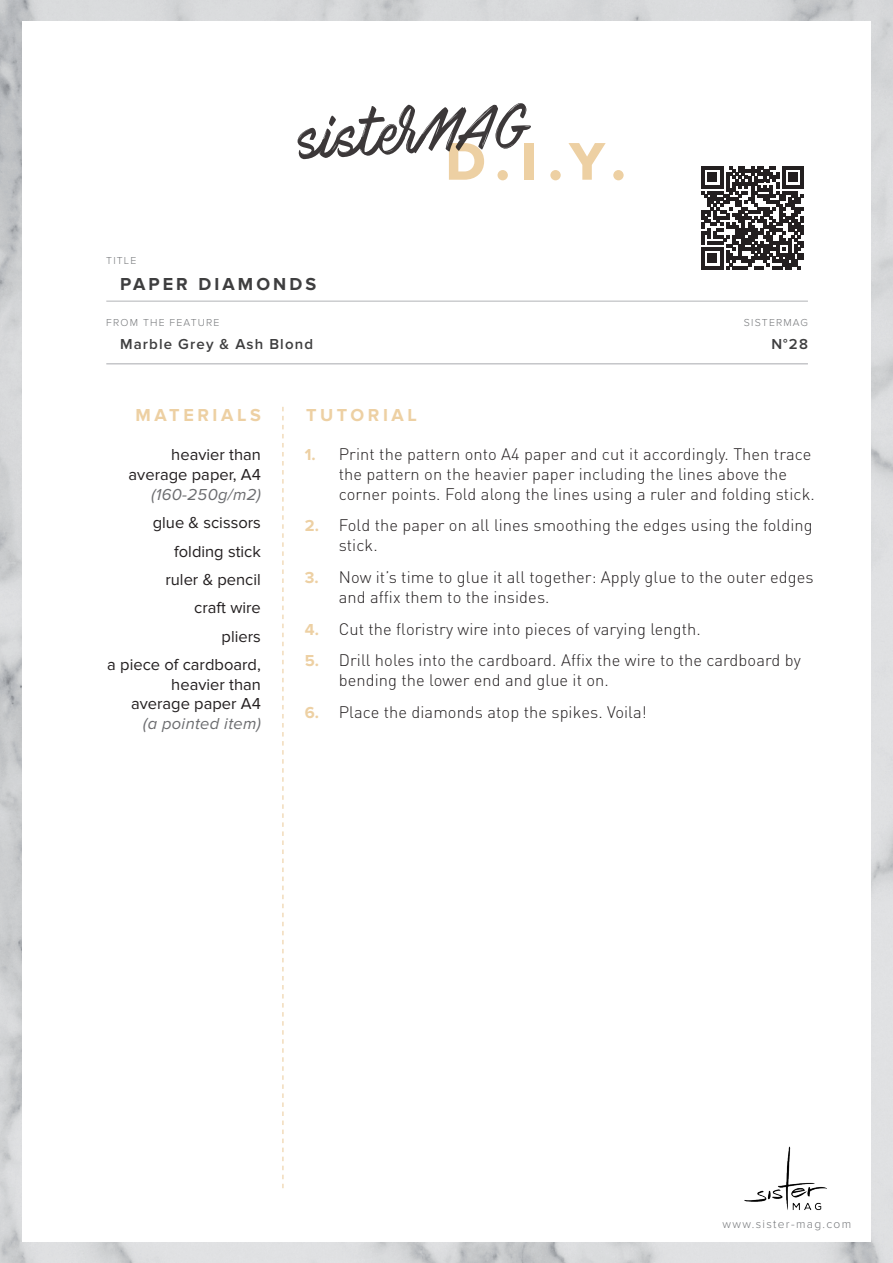
<style>
.page{position:relative;width:893px;height:1263px;background:#fff}
.page>*{position:absolute;margin:0;border:0;box-sizing:border-box;transform-origin:0 0}
.t1{font:54.9px "Mark My Words";color:#231f20}
.t2{font:54.9px "Proxima Nova Extrabld";color:#edd0a3}
.t3{font:700 18px "Proxima Nova";letter-spacing:.2em;color:#edd0a3}
.t4{font:700 18px "Proxima Nova";letter-spacing:.17em;color:#3e3e3f}
.t5{font:300 16.5px/19.8px "DIN Pro";letter-spacing:.005em;color:#231f20}
.t6{font:16.5px/28.3px "Proxima Nova";color:#231f20;text-align:right}
.t7{font:italic 16.5px "Proxima Nova";letter-spacing:.02em;color:#6c6d70}
.t8{font:600 15px "Proxima Nova";letter-spacing:.075em;color:#3e3e3f}
.t9{font:300 12px "Proxima Nova";letter-spacing:.11em;color:#76787b}
.t10{font:300 10.5px "Proxima Nova";letter-spacing:.11em;color:#76787b}
.s1{font-family:"Proxima Nova";font-weight:700;color:#edd0a3}
</style>
<div class="page">
<img style="left:0;top:0;width:893px;height:1263px">
<div style="left:22px;top:21px;width:849px;height:1221px;background:#fff"></div>
<svg style="left:282px;top:407px;width:1px;height:781px"></svg>
<hr style="left:106px;top:301px;width:702px;height:1px;background:#b2b3b7">
<hr style="left:106px;top:363px;width:702px;height:1px;background:#b2b3b7">
<svg style="left:701px;top:167px;width:103px;height:102px"></svg>
<img style="left:744px;top:1146px;width:83px;height:65px">
<p class="t10" style="left:106px;top:254px;width:32px">TITLE</p>
<h1 class="t1" style="left:296px;top:108px;width:235px;rotate:-3deg">sisterMAG</h1>
<h1 class="t2" style="left:446px;top:130px;width:182px">D.I.Y.</h1>
<p class="t4" style="left:120px;top:273px;width:198px">PAPER DIAMONDS</p>
<p class="t10" style="left:106px;top:317px;width:115px">FROM THE FEATURE</p>
<p class="t10" style="left:744px;top:317px;width:65px">SISTERMAG</p>
<p class="t8" style="left:120px;top:335px;width:194px">Marble Grey &amp; Ash Blond</p>
<p class="t8" style="left:771px;top:335px;width:38px">N°28</p>
<p class="t3" style="left:136px;top:405px;width:127px">MATERIALS</p>
<p class="t3" style="left:306px;top:405px;width:112px">TUTORIAL</p>
<p class="t6" style="left:129px;top:445px;width:134px;line-height:19.8px">heavier than average paper, A4</p>
<p class="t7" style="left:151px;top:485px;width:111px">(160-250g/m2)</p>
<p class="t6" style="left:107px;top:509px;width:155px">glue &amp; scissors folding stick<br>ruler &amp; pencil<br>craft wire<br>pliers<br>a piece of cardboard,</p>
<p class="t6" style="left:131px;top:674px;width:131px;line-height:19.8px">heavier than average paper A4</p>
<p class="t7" style="left:143px;top:715px;width:119px">(a pointed item)</p>
<p class="t5" style="left:339px;top:443px;width:478px;text-indent:-34px"><span class="s1">1.</span> Print the pattern onto A4 paper and cut it accordingly. Then trace the pattern on the heavier paper including the lines above the corner points. Fold along the lines using a ruler and folding stick.</p>
<p class="t5" style="left:339px;top:515px;width:475px;text-indent:-34px"><span class="s1">2.</span> Fold the paper on all lines smoothing the edges using the folding stick.</p>
<p class="t5" style="left:339px;top:566px;width:476px;text-indent:-34px"><span class="s1">3.</span> Now it’s time to glue it all together: Apply glue to the outer edges and affix them to the insides.</p>
<p class="t5" style="left:305px;top:618px;width:398px"><span class="s1">4.</span> Cut the floristry wire into pieces of varying length.</p>
<p class="t5" style="left:339px;top:650px;width:463px;text-indent:-34px"><span class="s1">5.</span> Drill holes into the cardboard. Affix the wire to the cardboard by bending the lower end and glue it on.</p>
<p class="t5" style="left:305px;top:701px;width:344px"><span class="s1">6.</span> Place the diamonds atop the spikes. Voila!</p>
<p class="t9" style="left:722px;top:1217px;width:130px">www.sister-mag.com</p>
</div>
